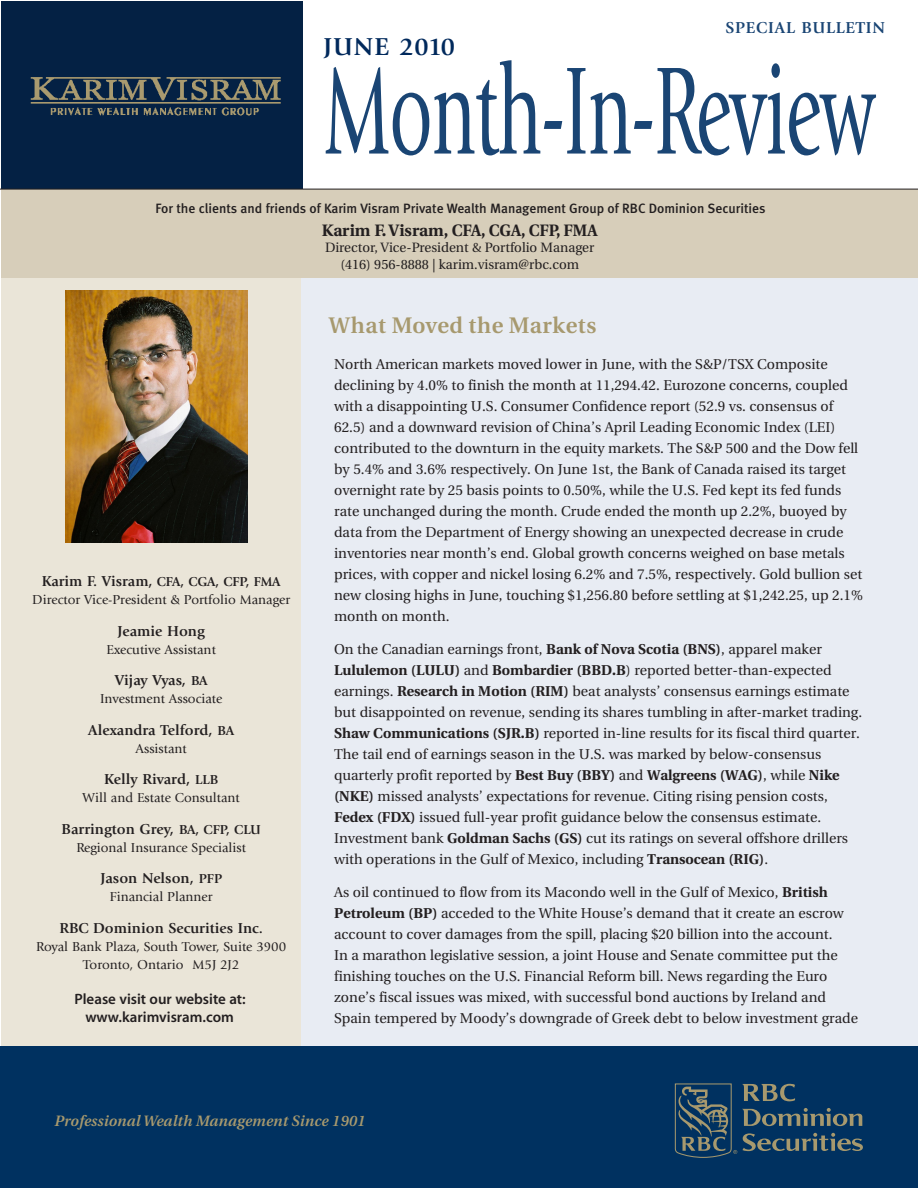
<style>
.page{position:relative;width:918px;height:1188px;background:#fff}
.page>*{position:absolute;margin:0;border:0;box-sizing:border-box;transform-origin:0 0}
.t1{font:129.6px "Giovanni";letter-spacing:-.015em;color:#1a4574;scale:.58 1}
.t2{font:700 25.5px "Giovanni";letter-spacing:.04em;color:#00295c}
.Subhead{font:600 22.5px "Utopia";letter-spacing:.025em;color:#a7996e}
.t3{font:700 16.5px "Utopia";color:#231f20}
.t4{font:700 16.5px "Giovanni";letter-spacing:.05em;color:#1a4574}
.t5{font:700 15px "Giovanni";color:#231f20}
.t6{font:15px/18px "Myriad MM 565 600";letter-spacing:.02em;color:#231f20;text-align:center}
.t7{font:italic 600 15px "Utopia";letter-spacing:.01em;color:#a7996e}
._2__Body_copy{font:14.25px/21px "Utopia";color:#231f20}
.t8{font:13.5px/18px "Giovanni";color:#231f20;text-align:center}
.t9{font:13.5px "Meta Medium LF";color:#231f20}
.t10{font:13.5px/16.5px "Utopia";color:#231f20;text-align:center}
.s1{font-weight:700;font-size:15px}
.s2{font-weight:700}
.s3{font-size:13.5px}
</style>
<div class="page">
<div style="left:2px;top:230px;width:301px;height:911px;background:#eae5d8"></div>
<div style="left:302px;top:189px;width:616px;height:861px;background:#e8ecf3"></div>
<div style="left:0;top:1046px;width:918px;height:142px;background:#003160"></div>
<svg style="left:675px;top:1083px;width:188px;height:75px"></svg>
<img style="left:2px;top:2px;width:301px;height:187px">
<div style="left:2px;top:189px;width:916px;height:88px;background:#d7ceba"></div>
<img style="left:65px;top:290px;width:183px;height:252px">
<hr style="left:0;top:189px;width:918px;height:1px;background:#231f20">
<p class="t4" style="left:725px;top:18px;width:161px">SPECIAL BULLETIN</p>
<p class="t2" style="left:324px;top:32px;width:133px">JUNE 2010</p>
<p class="t1" style="left:324px;top:38px;width:953px">Month-In-Review</p>
<p class="t9" style="left:156px;top:201px;width:611px">For the clients and friends of Karim Visram Private Wealth Management Group of RBC Dominion Securities</p>
<p class="t3" style="left:322px;top:221px;width:277px">Karim F. Visram, CFA, CGA, CFP, FMA</p>
<p class="t10" style="left:325px;top:240px;width:271px">Director, Vice-President &amp; Portfolio Manager (416) 956-8888 | karim.visram@rbc.com</p>
<p class="t8" style="left:32px;top:573px;width:260px"><span class="s1">Karim F. Visram,</span> <span class="s2">CFA, CGA, CFP, FMA<br></span>Director Vice-President &amp; Portfolio Manager</p>
<p class="t5" style="left:118px;top:622px;width:89px">Jeamie Hong</p>
<p class="t8" style="left:107px;top:640px;width:111px">Executive Assistant</p>
<p class="t5" style="left:115px;top:672px;width:94px">Vijay Vyas, <span class="s3">BA</span></p>
<p class="t8" style="left:100px;top:690px;width:124px">Investment Associate</p>
<p class="t5" style="left:88px;top:721px;width:147px">Alexandra Telford, <span class="s3">BA</span></p>
<p class="t8" style="left:136px;top:739px;width:53px">Assistant</p>
<p class="t5" style="left:104px;top:771px;width:116px">Kelly Rivard, <span class="s3">LLB</span></p>
<p class="t8" style="left:83px;top:789px;width:159px">Will and Estate Consultant</p>
<p class="t5" style="left:62px;top:820px;width:201px">Barrington Grey, <span class="s3">BA, CFP, CLU</span></p>
<p class="t8" style="left:76px;top:838px;width:171px">Regional Insurance Specialist</p>
<p class="t5" style="left:100px;top:870px;width:123px">Jason Nelson, <span class="s3">PFP</span></p>
<p class="t8" style="left:110px;top:888px;width:104px">Financial Planner</p>
<p class="t5" style="left:59px;top:919px;width:205px">RBC Dominion Securities Inc.</p>
<p class="t8" style="left:36px;top:937px;width:251px">Royal Bank Plaza, South Tower, Suite 3900</p>
<p class="t8" style="left:83px;top:955px;width:158px">Toronto, Ontario M5J 2J2</p>
<p class="t6" style="left:75px;top:990px;width:172px">Please visit our website at: www.karimvisram.com</p>
<p class="Subhead" style="left:329px;top:313px;width:269px">What Moved the Markets</p>
<p class="_2__Body_copy" style="left:334px;top:354px;width:530px">North American markets moved lower in June, with the S&amp;P/TSX Composite declining by 4.0% to finish the month at 11,294.42. Eurozone concerns, coupled with a disappointing U.S. Consumer Confidence report (52.9 vs. consensus of 62.5) and a downward revision of China’s April Leading Economic Index (LEI) contributed to the downturn in the equity markets. The S&amp;P 500 and the Dow fell by 5.4% and 3.6% respectively. On June 1st, the Bank of Canada raised its target overnight rate by 25 basis points to 0.50%, while the U.S. Fed kept its fed funds rate unchanged during the month. Crude ended the month up 2.2%, buoyed by data from the Department of Energy showing an unexpected decrease in crude inventories near month’s end. Global growth concerns weighed on base metals prices, with copper and nickel losing 6.2% and 7.5%, respectively. Gold bullion set new closing highs in June, touching $1,256.80 before settling at $1,242.25, up 2.1% month on month.</p>
<p class="_2__Body_copy" style="left:334px;top:639px;width:530px">On the Canadian earnings front, <span class="s2">Bank of Nova Scotia (BNS)</span>, apparel maker <span class="s2">Lululemon (LULU)</span> and <span class="s2">Bombardier (BBD.B</span>) reported better-than-expected earnings. <span class="s2">Research in Motion (RIM)</span> beat analysts’ consensus earnings estimate but disappointed on revenue, sending its shares tumbling in after-market trading.<br><span class="s2">Shaw Communications (SJR.B)</span> reported in-line results for its fiscal third quarter.<br>The tail end of earnings season in the U.S. was marked by below-consensus quarterly profit reported by <span class="s2">Best Buy (BBY)</span> and <span class="s2">Walgreens (WAG)</span>, while <span class="s2">Nike (NKE)</span> missed analysts’ expectations for revenue. Citing rising pension costs, <span class="s2">Fedex (FDX)</span> issued full-year profit guidance below the consensus estimate.<br>Investment bank <span class="s2">Goldman Sachs (GS)</span> cut its ratings on several offshore drillers with operations in the Gulf of Mexico, including <span class="s2">Transocean (RIG)</span>.</p>
<p class="_2__Body_copy" style="left:334px;top:882px;width:525px">As oil continued to flow from its Macondo well in the Gulf of Mexico, <span class="s2">British Petroleum (BP)</span> acceded to the White House’s demand that it create an escrow account to cover damages from the spill, placing $20 billion into the account.<br>In a marathon legislative session, a joint House and Senate committee put the finishing touches on the U.S. Financial Reform bill. News regarding the Euro zone’s fiscal issues was mixed, with successful bond auctions by Ireland and Spain tempered by Moody’s downgrade of Greek debt to below investment grade</p>
<p class="t7" style="left:54px;top:1113px;width:313px">Professional Wealth Management Since 1901</p>
</div>
